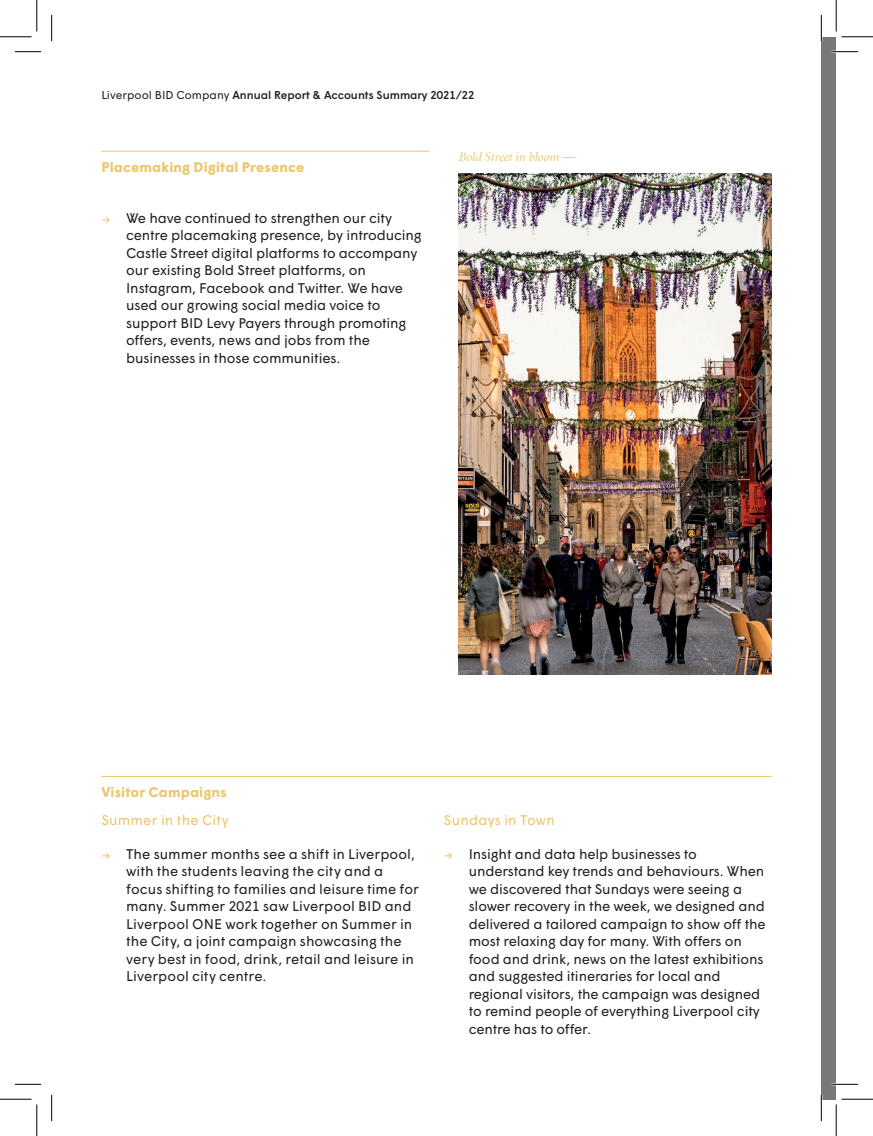
<style>
.page{position:relative;width:873px;height:1136px;background:#fff}
.page>*{position:absolute;margin:0;border:0;box-sizing:border-box;transform-origin:0 0}
.t1{font:14px/17.5px "Wigrum";letter-spacing:-.01em;color:#231f20}
.t2{font:700 14px "Wigrum";letter-spacing:.01em;color:#edc56b}
.t3{font:14px "Wigrum";letter-spacing:.015em;color:#edc56b}
.t4{font:italic 13.12px "Minion Display";color:#edc56b}
.t5{font:500 11.38px "Wigrum";color:#231f20}
.s1{font-weight:400}
.s2{font-size:12.25px;color:#edc56b}
.s3{font-family:"Myriad Pro";font-style:normal}
</style>
<div class="page">
<hr style="left:101px;top:151px;width:328px;height:1px;background:#edc56b">
<img style="left:458px;top:174px;width:313px;height:500px">
<div style="left:821px;top:37px;width:14px;height:1061px;background:#76787a"></div>
<hr style="left:101px;top:775px;width:670px;height:1px;background:#edc56b">
<hr style="left:831px;top:51px;width:26px;height:2px;background:#fff">
<hr style="left:831px;top:1082px;width:26px;height:3px;background:#fff">
<hr style="left:819px;top:15px;width:3px;height:26px;background:#fff">
<hr style="left:819px;top:1094px;width:3px;height:26px;background:#fff">
<svg style="left:15px;top:51px;width:26px;height:1px"></svg>
<svg style="left:831px;top:51px;width:26px;height:1px"></svg>
<svg style="left:15px;top:1083px;width:26px;height:1px"></svg>
<svg style="left:831px;top:1083px;width:26px;height:1px"></svg>
<svg style="left:51px;top:15px;width:1px;height:26px"></svg>
<svg style="left:51px;top:1094px;width:1px;height:26px"></svg>
<svg style="left:820px;top:15px;width:1px;height:26px"></svg>
<svg style="left:820px;top:1095px;width:1px;height:25px"></svg>
<hr style="left:0;top:36px;width:32px;height:1px;background:#000">
<hr style="left:841px;top:36px;width:31px;height:1px;background:#000">
<hr style="left:0;top:1098px;width:32px;height:1px;background:#000">
<hr style="left:841px;top:1098px;width:31px;height:1px;background:#000">
<hr style="left:36px;top:0;width:1px;height:31px;background:#000">
<hr style="left:36px;top:1104px;width:1px;height:31px;background:#000">
<hr style="left:835px;top:0;width:1px;height:31px;background:#000">
<hr style="left:835px;top:1104px;width:1px;height:31px;background:#000">
<p class="t5" style="left:101px;top:86px;width:374px"><span class="s1">Liverpool BID Company</span> Annual Report &amp; Accounts Summary 2021/22</p>
<p class="t2" style="left:101px;top:156px;width:204px">Placemaking Digital Presence</p>
<p class="t1" style="left:126px;top:208px;width:297px;text-indent:-25px"><span class="s2">→</span> We have continued to strengthen our city centre placemaking presence, by introducing Castle Street digital platforms to accompany our existing Bold Street platforms, on Instagram, Facebook and Twitter. We have used our growing social media voice to support BID Levy Payers through promoting offers, events, news and jobs from the businesses in those communities.</p>
<p class="t4" style="left:458px;top:150px;width:118px">Bold Street in bloom <span class="s3">—</span></p>
<p class="t2" style="left:101px;top:781px;width:127px">Visitor Campaigns</p>
<p class="t3" style="left:101px;top:809px;width:129px">Summer in the City</p>
<p class="t1" style="left:126px;top:843px;width:294px;text-indent:-25px"><span class="s2">→</span> The summer months see a shift in Liverpool, with the students leaving the city and a focus shifting to families and leisure time for many. Summer 2021 saw Liverpool BID and Liverpool ONE work together on Summer in the City, a joint campaign showcasing the very best in food, drink, retail and leisure in Liverpool city centre.</p>
<p class="t3" style="left:444px;top:809px;width:112px">Sundays in Town</p>
<p class="t1" style="left:468px;top:843px;width:298px;text-indent:-25px"><span class="s2">→</span> Insight and data help businesses to understand key trends and behaviours. When we discovered that Sundays were seeing a slower recovery in the week, we designed and delivered a tailored campaign to show off the most relaxing day for many. With offers on food and drink, news on the latest exhibitions and suggested itineraries for local and regional visitors, the campaign was designed to remind people of everything Liverpool city centre has to offer.</p>
</div>
